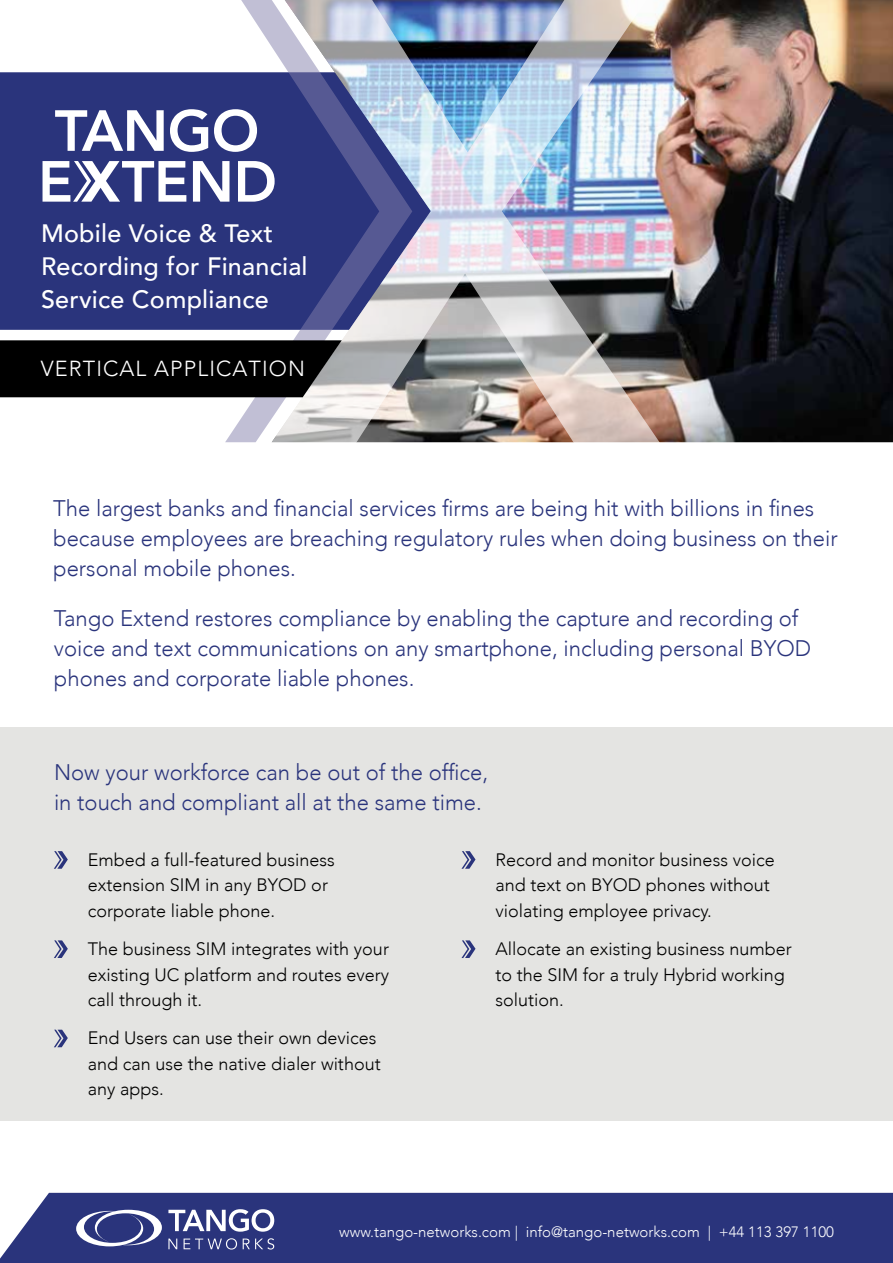
<style>
.page{position:relative;width:893px;height:1263px;background:#fff}
.page>*{position:absolute;margin:0;border:0;box-sizing:border-box;transform-origin:0 0}
.t1{font:500 25.2px/33px "Avenir";letter-spacing:.01em;color:#fff}
.t2{font:300 22.5px/30px "Avenir";color:#2a347c}
.t3{font:300 21.75px "Avenir";letter-spacing:.05em;color:#fff}
.t4{font:300 18px/25.5px "Avenir";color:#000}
.t5{font:300 15px "Avenir";color:#fff}
</style>
<div class="page">
<div style="left:0;top:1193px;width:893px;height:70px;background:#2a347c"></div>
<svg style="left:168px;top:1209px;width:106px;height:23px"></svg>
<svg style="left:168px;top:1238px;width:9px;height:11px"></svg>
<svg style="left:184px;top:1238px;width:53px;height:11px"></svg>
<svg style="left:243px;top:1238px;width:31px;height:11px"></svg>
<svg style="left:76px;top:1210px;width:86px;height:36px"></svg>
<div style="left:0;top:727px;width:893px;height:394px;background:#e4e4e2"></div>
<svg style="left:54px;top:851px;width:14px;height:18px"></svg>
<svg style="left:54px;top:940px;width:14px;height:18px"></svg>
<svg style="left:54px;top:1030px;width:14px;height:17px"></svg>
<div style="left:0;top:72px;width:225px;height:258px;background:#2a347c"></div>
<img style="left:663px;top:0;width:230px;height:442px">
<svg style="left:55px;top:110px;width:109px;height:41px"></svg>
<svg style="left:170px;top:109px;width:38px;height:43px"></svg>
<svg style="left:214px;top:109px;width:11px;height:43px"></svg>
<svg style="left:193px;top:161px;width:32px;height:41px"></svg>
<svg style="left:43px;top:161px;width:143px;height:41px"></svg>
<svg style="left:225px;top:0;width:43px;height:442px;fill:#2a347c"></svg>
<img style="left:268px;top:0;width:395px;height:443px">
<svg style="left:461px;top:851px;width:14px;height:18px"></svg>
<svg style="left:461px;top:940px;width:14px;height:18px"></svg>
<svg style="left:0;top:340px;width:342px;height:57px;background:#0c0c0c"></svg>
<p class="t1" style="left:41px;top:215px;width:268px">Mobile Voice &amp; Text<br>Recording for Financial<br>Service Compliance</p>
<p class="t3" style="left:41px;top:355px;width:266px">VERTICAL APPLICATION</p>
<p class="t2" style="left:53px;top:493px;width:786px">The largest banks and financial services firms are being hit with billions in fines because employees are breaching regulatory rules when doing business on their personal mobile phones.</p>
<p class="t2" style="left:54px;top:604px;width:759px">Tango Extend restores compliance by enabling the capture and recording of voice and text communications on any smartphone, including personal BYOD phones and corporate liable phones.</p>
<p class="t2" style="left:54px;top:757px;width:436px">Now your workforce can be out of the office, in touch and compliant all at the same time.</p>
<p class="t4" style="left:88px;top:847px;width:249px">Embed a full-featured business extension SIM in any BYOD or corporate liable phone.</p>
<p class="t4" style="left:88px;top:936px;width:303px;text-align:justify">The business SIM integrates with your existing UC platform and routes every call through it.</p>
<p class="t4" style="left:88px;top:1025px;width:294px">End Users can use their own devices and can use the native dialer without any apps.</p>
<p class="t4" style="left:495px;top:847px;width:281px">Record and monitor business voice and text on BYOD phones without violating employee privacy.</p>
<p class="t4" style="left:495px;top:936px;width:298px">Allocate an existing business number to the SIM for a truly Hybrid working solution.</p>
<p class="t5" style="left:339px;top:1223px;width:496px">www.tango-networks.com | info@tango-networks.com | +44 113 397 1100</p>
</div>
